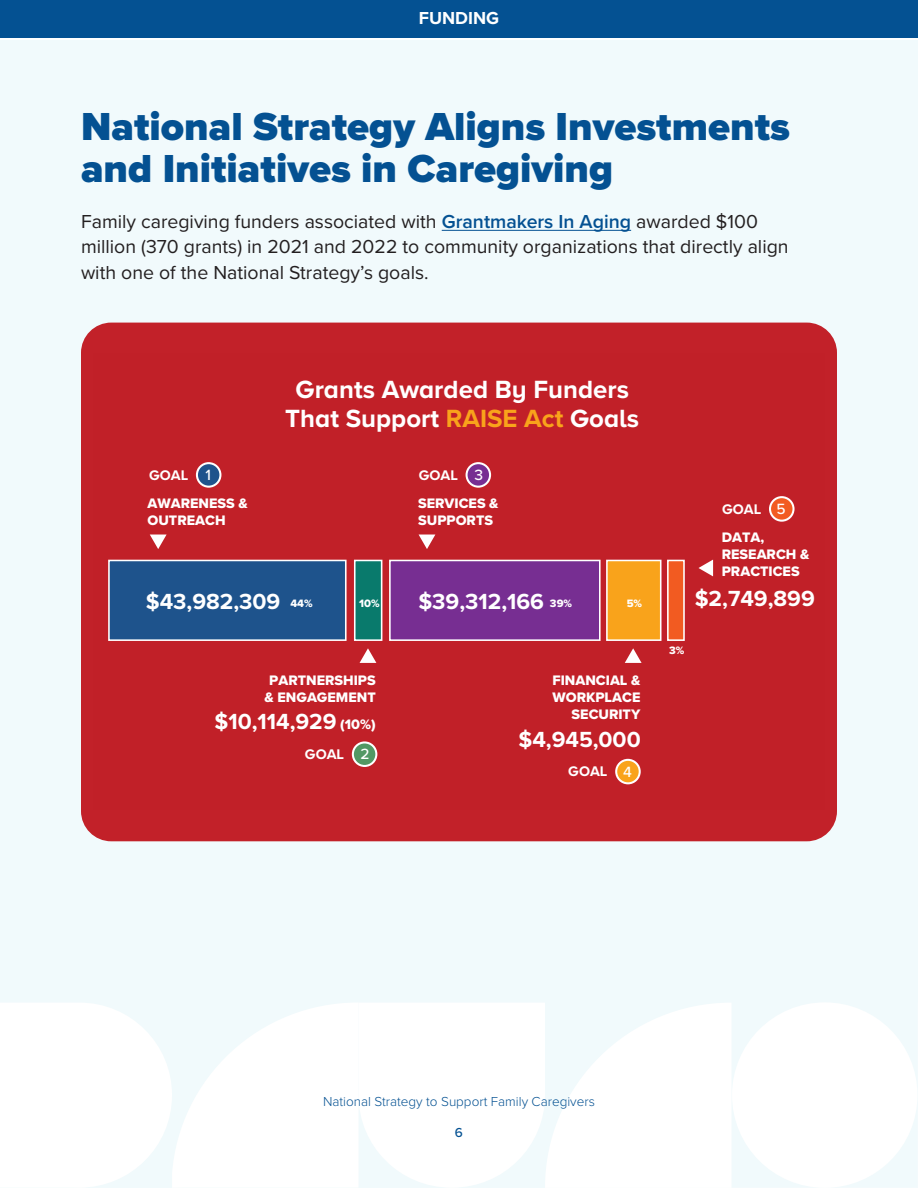
<style>
.page{position:relative;width:918px;height:1188px;background:#fff}
.page>*{position:absolute;margin:0;border:0;box-sizing:border-box;transform-origin:0 0}
.t1{font:900 40.5px/42px "Proxima Nova";color:#045192}
.t2{font:700 25.8px/28.7px "Proxima Nova A";color:#fff;text-align:center}
.t3{font:700 22.65px "Proxima Nova A";color:#fff}
.t4{font:19.5px/25.5px "Proxima Nova";color:#231f20}
.t5{font:700 18px "Proxima Nova";color:#fff}
.t6{font:700 14.4px "Proxima Nova A";color:#fff}
.t7{font:14.25px/17.1px "Proxima Nova A Extrabld";color:#fff}
.t8{font:300 13.5px "Proxima Nova";color:#045192}
.t9{font:500 13.5px "Proxima Nova";color:#045192}
.t10{font:11.1px "Proxima Nova A Extrabld";color:#fff}
.s1{font-weight:600;color:#045192}
.s2{font-weight:500;font-size:15.45px}
.s3{color:#f9a31b}
.s4{font-family:"Proxima Nova A Extrabld";font-weight:400;font-size:14.25px}
</style>
<div class="page">
<div style="left:0;top:41px;width:918px;height:1147px;background:#f1fafc"></div>
<svg style="left:0;top:1003px;width:917px;height:185px"></svg>
<hr style="left:442px;top:230px;width:189px;height:1px;background:#045192">
<div style="left:81px;top:323px;width:756px;height:518px;background:#c22129;border-radius:30px"></div>
<div style="left:109px;top:560px;width:237px;height:80px;background:#1e538c"></div>
<div style="left:108px;top:560px;width:239px;height:81px;border:2px solid #fff"></div>
<div style="left:390px;top:560px;width:210px;height:80px;background:#772e92"></div>
<div style="left:389px;top:560px;width:212px;height:81px;border:2px solid #fff"></div>
<div style="left:607px;top:560px;width:54px;height:80px;background:#f9a31b"></div>
<div style="left:606px;top:560px;width:56px;height:81px;border:2px solid #fff"></div>
<div style="left:355px;top:560px;width:27px;height:80px;background:#097a6c"></div>
<div style="left:354px;top:560px;width:28px;height:81px;border:2px solid #fff"></div>
<div style="left:668px;top:560px;width:16px;height:80px;background:#f25b21"></div>
<div style="left:667px;top:560px;width:18px;height:81px;border:2px solid #fff"></div>
<div style="left:353px;top:742px;width:23px;height:24px;background:#529864;border-radius:50%"></div>
<div style="left:352px;top:741px;width:25px;height:26px;border:2px solid #fff;border-radius:50%"></div>
<svg style="left:360px;top:648px;width:16px;height:15px"></svg>
<div style="left:616px;top:760px;width:24px;height:23px;background:#f9a31b;border-radius:50%"></div>
<div style="left:615px;top:759px;width:26px;height:25px;border:2px solid #fff;border-radius:50%"></div>
<svg style="left:625px;top:648px;width:17px;height:15px"></svg>
<div style="left:197px;top:463px;width:23px;height:24px;background:#1e538c;border-radius:50%"></div>
<div style="left:196px;top:462px;width:25px;height:26px;border:2px solid #fff;border-radius:50%"></div>
<svg style="left:150px;top:535px;width:17px;height:14px"></svg>
<div style="left:467px;top:463px;width:23px;height:24px;background:#772e92;border-radius:50%"></div>
<div style="left:466px;top:462px;width:25px;height:26px;border:2px solid #fff;border-radius:50%"></div>
<svg style="left:419px;top:535px;width:16px;height:14px"></svg>
<div style="left:770px;top:497px;width:24px;height:24px;background:#f25b21;border-radius:50%"></div>
<div style="left:769px;top:496px;width:26px;height:26px;border:2px solid #fff;border-radius:50%"></div>
<svg style="left:698px;top:560px;width:15px;height:16px"></svg>
<div style="left:0;top:0;width:918px;height:38px;background:#045192"></div>
<p class="t5" style="left:419px;top:11px;width:82px">FUNDING</p>
<h1 class="t1" style="left:81px;top:108px;width:710px">National Strategy Aligns Investments and Initiatives in Caregiving</h1>
<p class="t4" style="left:81px;top:209px;width:709px">Family caregiving funders associated with <span class="s1">Grantmakers In Aging</span> awarded $100 million (370 grants) in 2021 and 2022 to community organizations that directly align with one of the National Strategy’s goals.</p>
<p class="t6" style="left:149px;top:469px;width:63px">GOAL <span class="s2">1</span></p>
<p class="t7" style="left:148px;top:496px;width:102px">AWARENESS &amp;<br>OUTREACH</p>
<h2 class="t2" style="left:285px;top:376px;width:355px">Grants Awarded By Funders<br>That Support <span class="s3">RAISE Act</span> Goals</h2>
<p class="t6" style="left:419px;top:469px;width:66px">GOAL <span class="s2">3</span></p>
<p class="t7" style="left:418px;top:496px;width:82px">SERVICES &amp;<br>SUPPORTS</p>
<p class="t6" style="left:722px;top:503px;width:65px">GOAL <span class="s2">5</span></p>
<p class="t7" style="left:722px;top:529px;width:89px">DATA,<br>RESEARCH &amp;<br>PRACTICES</p>
<p class="t3" style="left:146px;top:591px;width:136px">$43,982,309</p>
<p class="t3" style="left:418px;top:591px;width:127px">$39,312,166</p>
<p class="t3" style="left:695px;top:589px;width:122px">$2,749,899</p>
<p class="t10" style="left:290px;top:598px;width:24px">44%</p>
<p class="t10" style="left:359px;top:598px;width:22px">10%</p>
<p class="t10" style="left:550px;top:598px;width:24px">39%</p>
<p class="t10" style="left:627px;top:598px;width:17px">5%</p>
<p class="t7" style="left:265px;top:673px;width:113px;text-align:center">PARTNERSHIPS &amp; ENGAGEMENT</p>
<p class="t3" style="left:214px;top:712px;width:163px">$10,114,929 <span class="s4">(10%)</span></p>
<p class="t6" style="left:305px;top:748px;width:66px">GOAL <span class="s2">2</span></p>
<p class="t7" style="left:552px;top:673px;width:89px;text-align:right">FINANCIAL &amp;<br>WORKPLACE<br>SECURITY</p>
<p class="t3" style="left:518px;top:730px;width:124px">$4,945,000</p>
<p class="t6" style="left:568px;top:765px;width:65px">GOAL <span class="s2">4</span></p>
<p class="t10" style="left:669px;top:646px;width:17px">3%</p>
<p class="t8" style="left:323px;top:1096px;width:273px">National Strategy to Support Family Caregivers</p>
<p class="t9" style="left:455px;top:1127px;width:10px">6</p>
</div>
